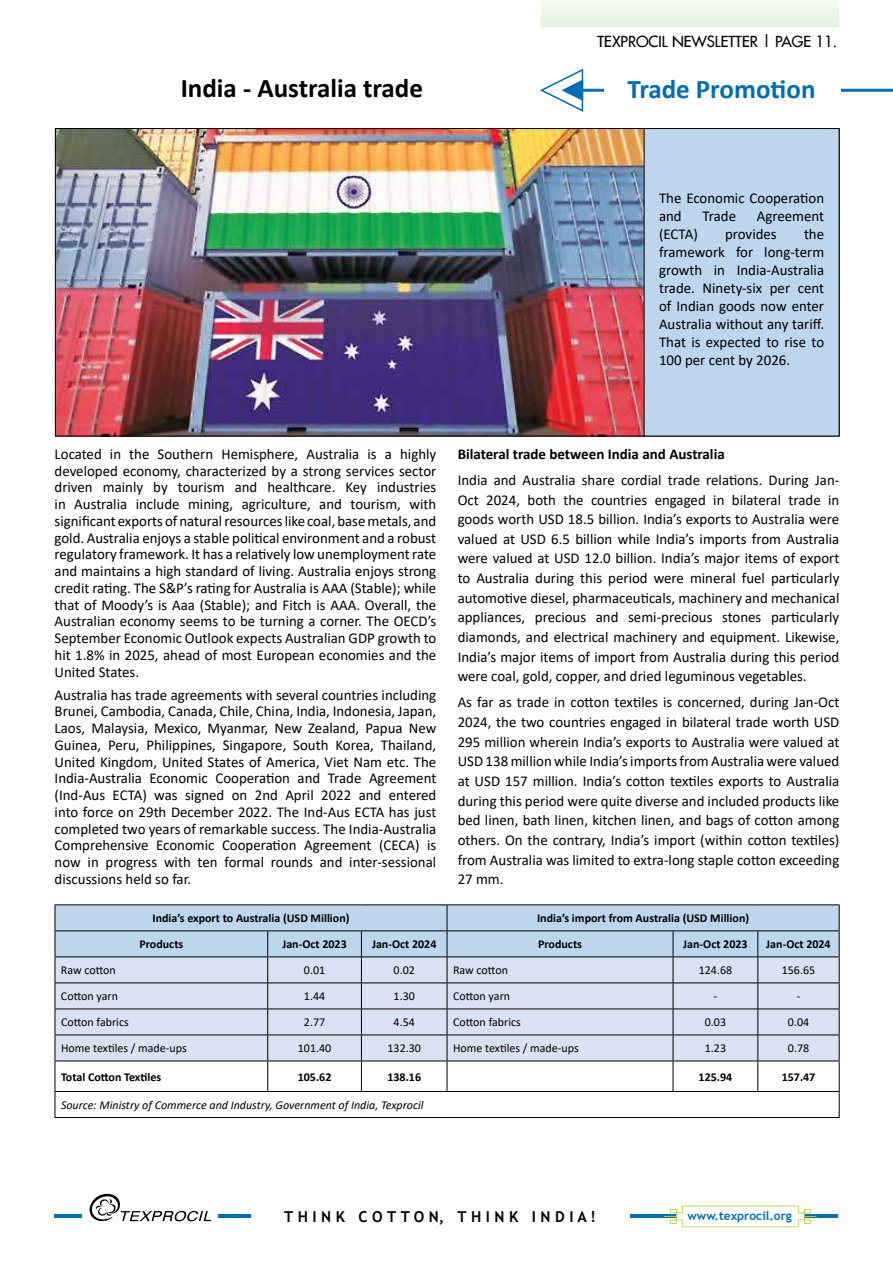
<style>
.page{position:relative;width:893px;height:1262px;background:#fff}
.page>*{position:absolute;margin:0;border:0;box-sizing:border-box;transform-origin:0 0}
.t1{font:700 27px "Calibri";color:#000}
.t2{font:700 27px "Calibri";color:#016eb1}
.t3{font:15px/16.8px "Calibri";color:#000;text-align:justify}
.t4{font:700 15px "Calibri";color:#000}
.t5{font:15px "Futura 2";color:#000}
.t6{font:700 15px "Trebuchet MS";color:#000101}
.t7{font:700 12px "Calibri";color:#000}
.t8{font:12px "Calibri";color:#000}
.t9{font:italic 12px "Calibri";color:#000}
.t10{font:700 12px "Trebuchet MS";color:#016eb1}
</style>
<div class="page">
<div style="left:541px;top:0;width:297px;height:26px;background:#edf6e8"></div>
<hr style="left:55px;top:1214px;width:783px;height:3px;background:#016eb1">
<svg style="left:664px;top:1205px;width:151px;height:22px"></svg>
<div style="left:251px;top:1202px;width:378px;height:27px;background:#fff"></div>
<div style="left:83px;top:1191px;width:135px;height:32px;background:#fff"></div>
<svg style="left:89px;top:1193px;width:122px;height:29px"></svg>
<hr style="left:562px;top:89px;width:330px;height:3px;background:#016eb1">
<svg style="left:540px;top:68px;width:43px;height:44px"></svg>
<div style="left:603px;top:72px;width:237px;height:34px;background:#fff"></div>
<img style="left:57px;top:130px;width:586px;height:304px">
<hr style="left:55px;top:1061px;width:1px;height:30px;background:#000">
<hr style="left:267px;top:1061px;width:1px;height:30px;background:#000">
<hr style="left:361px;top:1061px;width:1px;height:30px;background:#000">
<hr style="left:446px;top:1061px;width:1px;height:30px;background:#000">
<hr style="left:672px;top:1061px;width:1px;height:30px;background:#000">
<hr style="left:757px;top:1061px;width:1px;height:30px;background:#000">
<hr style="left:838px;top:1061px;width:1px;height:30px;background:#000">
<hr style="left:55px;top:1091px;width:212px;height:1px;background:#000">
<svg style="left:55px;top:1092px;width:1px;height:25px"></svg>
<hr style="left:267px;top:1091px;width:94px;height:1px;background:#000">
<hr style="left:361px;top:1091px;width:86px;height:1px;background:#000">
<hr style="left:447px;top:1091px;width:225px;height:1px;background:#000">
<hr style="left:672px;top:1091px;width:85px;height:1px;background:#000">
<hr style="left:757px;top:1091px;width:82px;height:1px;background:#000">
<svg style="left:838px;top:1092px;width:1px;height:25px"></svg>
<hr style="left:55px;top:1117px;width:212px;height:1px;background:#000">
<hr style="left:267px;top:1117px;width:94px;height:1px;background:#000">
<hr style="left:361px;top:1117px;width:86px;height:1px;background:#000">
<hr style="left:447px;top:1117px;width:225px;height:1px;background:#000">
<hr style="left:672px;top:1117px;width:85px;height:1px;background:#000">
<hr style="left:757px;top:1117px;width:82px;height:1px;background:#000">
<svg style="left:55px;top:904px;width:784px;height:156px;background:#c8d6e9"></svg>
<hr style="left:55px;top:982px;width:212px;height:1px;background:#000">
<hr style="left:267px;top:982px;width:94px;height:1px;background:#000">
<hr style="left:361px;top:982px;width:86px;height:1px;background:#000">
<hr style="left:447px;top:982px;width:225px;height:1px;background:#000">
<hr style="left:672px;top:982px;width:85px;height:1px;background:#000">
<hr style="left:757px;top:982px;width:82px;height:1px;background:#000">
<hr style="left:55px;top:1008px;width:212px;height:1px;background:#000">
<hr style="left:267px;top:1008px;width:94px;height:1px;background:#000">
<hr style="left:361px;top:1008px;width:86px;height:1px;background:#000">
<hr style="left:447px;top:1008px;width:225px;height:1px;background:#000">
<hr style="left:672px;top:1008px;width:85px;height:1px;background:#000">
<hr style="left:757px;top:1008px;width:82px;height:1px;background:#000">
<hr style="left:55px;top:1034px;width:212px;height:1px;background:#000">
<hr style="left:267px;top:1034px;width:94px;height:1px;background:#000">
<hr style="left:361px;top:1034px;width:86px;height:1px;background:#000">
<hr style="left:447px;top:1034px;width:225px;height:1px;background:#000">
<hr style="left:672px;top:1034px;width:85px;height:1px;background:#000">
<hr style="left:757px;top:1034px;width:82px;height:1px;background:#000">
<hr style="left:55px;top:1060px;width:212px;height:1px;background:#000">
<hr style="left:267px;top:1060px;width:94px;height:1px;background:#000">
<hr style="left:361px;top:1060px;width:86px;height:1px;background:#000">
<hr style="left:447px;top:1060px;width:225px;height:1px;background:#000">
<hr style="left:672px;top:1060px;width:85px;height:1px;background:#000">
<hr style="left:757px;top:1060px;width:82px;height:1px;background:#000">
<div style="left:643px;top:128px;width:195px;height:308px;background:#bdd6ee"></div>
<p class="t5" style="left:597px;top:32px;width:241px">TEXPROCIL NEWSLETTER | PAGE 11.</p>
<h1 class="t1" style="left:180px;top:69px;width:244px">India - Australia trade</h1>
<h1 class="t2" style="left:627px;top:70px;width:189px">Trade Promotion</h1>
<p class="t3" style="left:658px;top:189px;width:166px;line-height:18px">The Economic Cooperation and</p>
<p class="t3" style="left:702px;top:207px;width:35px">Trade</p>
<p class="t3" style="left:756px;top:207px;width:69px">Agreement</p>
<p class="t3" style="left:658px;top:225px;width:40px">(ECTA)</p>
<p class="t3" style="left:724px;top:225px;width:53px">provides</p>
<p class="t3" style="left:658px;top:225px;width:166px;line-height:18px;text-indent:145px">the framework for long-term growth in India-Australia trade. Ninety-six per cent of Indian goods now enter Australia without any tariff.<br>That is expected to rise to 100 per cent by 2026.</p>
<p class="t3" style="left:55px;top:445px;width:383px">Located in the Southern Hemisphere, Australia is a highly developed economy, characterized by a strong services sector driven mainly by tourism and healthcare. Key industries in Australia include mining, agriculture, and tourism, with significant exports of natural resources like coal, base metals, and gold. Australia enjoys a stable political environment and a robust regulatory framework. It has a relatively low unemployment rate and maintains a high standard of living. Australia enjoys strong credit rating. The S&amp;P’s rating for Australia is AAA (Stable); while that of Moody’s is Aaa (Stable); and Fitch is AAA. Overall, the Australian economy seems to be turning a corner. The OECD’s September Economic Outlook expects Australian GDP growth to hit 1.8% in 2025, ahead of most European economies and the United States.</p>
<p class="t3" style="left:55px;top:686px;width:383px">Australia has trade agreements with several countries including Brunei, Cambodia, Canada, Chile, China, India, Indonesia, Japan, Laos, Malaysia, Mexico, Myanmar, New Zealand, Papua New Guinea, Peru, Philippines, Singapore, South Korea, Thailand, United Kingdom, United States of America, Viet Nam etc. The India-Australia Economic Cooperation and Trade Agreement (Ind-Aus ECTA) was signed on 2nd April 2022 and entered into force on 29th December 2022. The Ind-Aus ECTA has just completed two years of remarkable success. The India-Australia Comprehensive Economic Cooperation Agreement (CECA) is now in progress with ten formal rounds and inter-sessional discussions held so far.</p>
<p class="t4" style="left:457px;top:443px;width:268px">Bilateral trade between India and Australia</p>
<p class="t3" style="left:457px;top:470px;width:383px;line-height:19.6px">India and Australia share cordial trade relations. During Jan-Oct 2024, both the countries engaged in bilateral trade in goods worth USD 18.5 billion. India’s exports to Australia were valued at USD 6.5 billion while India’s imports from Australia were valued at USD 12.0 billion. India’s major items of export to Australia during this period were mineral fuel particularly automotive diesel, pharmaceuticals, machinery and mechanical appliances, precious and semi-precious stones particularly diamonds, and electrical machinery and equipment. Likewise, India’s major items of import from Australia during this period were coal, gold, copper, and dried leguminous vegetables.</p>
<p class="t3" style="left:457px;top:692px;width:383px;line-height:19.6px">As far as trade in cotton textiles is concerned, during Jan-Oct 2024, the two countries engaged in bilateral trade worth USD 295 million wherein India’s exports to Australia were valued at USD 138 million while India’s imports from Australia were valued at USD 157 million. India’s cotton textiles exports to Australia during this period were quite diverse and included products like bed linen, bath linen, kitchen linen, and bags of cotton among others. On the contrary, India’s import (within cotton textiles) from Australia was limited to extra-long staple cotton exceeding 27 mm.</p>
<p class="t7" style="left:152px;top:910px;width:198px">India’s export to Australia (USD Million)</p>
<p class="t7" style="left:537px;top:910px;width:213px">India’s import from Australia (USD Million)</p>
<p class="t7" style="left:139px;top:936px;width:45px">Products</p>
<p class="t7" style="left:282px;top:936px;width:66px">Jan-Oct 2023</p>
<p class="t7" style="left:372px;top:936px;width:66px">Jan-Oct 2024</p>
<p class="t7" style="left:538px;top:936px;width:45px">Products</p>
<p class="t7" style="left:683px;top:936px;width:66px">Jan-Oct 2023</p>
<p class="t7" style="left:766px;top:936px;width:66px">Jan-Oct 2024</p>
<p class="t8" style="left:61px;top:962px;width:56px">Raw cotton</p>
<p class="t8" style="left:304px;top:962px;width:23px">0.01</p>
<p class="t8" style="left:393px;top:962px;width:23px">0.02</p>
<p class="t8" style="left:453px;top:962px;width:56px">Raw cotton</p>
<p class="t8" style="left:698px;top:962px;width:35px">124.68</p>
<p class="t8" style="left:781px;top:962px;width:35px">156.65</p>
<p class="t8" style="left:61px;top:988px;width:59px">Cotton yarn</p>
<p class="t8" style="left:304px;top:988px;width:23px">1.44</p>
<p class="t8" style="left:393px;top:988px;width:23px">1.30</p>
<p class="t8" style="left:453px;top:988px;width:59px">Cotton yarn</p>
<p class="t8" style="left:713px;top:988px;width:5px">-</p>
<p class="t8" style="left:796px;top:988px;width:5px">-</p>
<p class="t8" style="left:61px;top:1014px;width:69px">Cotton fabrics</p>
<p class="t8" style="left:304px;top:1014px;width:23px">2.77</p>
<p class="t8" style="left:393px;top:1014px;width:23px">4.54</p>
<p class="t8" style="left:453px;top:1014px;width:69px">Cotton fabrics</p>
<p class="t8" style="left:704px;top:1014px;width:23px">0.03</p>
<p class="t8" style="left:787px;top:1014px;width:23px">0.04</p>
<p class="t8" style="left:61px;top:1040px;width:127px">Home textiles / made-ups</p>
<p class="t8" style="left:298px;top:1040px;width:35px">101.40</p>
<p class="t8" style="left:387px;top:1040px;width:35px">132.30</p>
<p class="t8" style="left:453px;top:1040px;width:127px">Home textiles / made-ups</p>
<p class="t8" style="left:704px;top:1040px;width:23px">1.23</p>
<p class="t8" style="left:787px;top:1040px;width:23px">0.78</p>
<p class="t7" style="left:61px;top:1068px;width:102px">Total Cotton Textiles</p>
<p class="t7" style="left:297px;top:1068px;width:35px">105.62</p>
<p class="t7" style="left:387px;top:1068px;width:35px">138.16</p>
<p class="t7" style="left:698px;top:1068px;width:35px">125.94</p>
<p class="t7" style="left:781px;top:1068px;width:35px">157.47</p>
<p class="t9" style="left:61px;top:1096px;width:364px">Source: Ministry of Commerce and Industry, Government of India, Texprocil</p>
<p class="t6" style="left:284px;top:1207px;width:313px">T H I N K C O T T O N, T H I N K I N D I A !</p>
<p class="t10" style="left:687px;top:1208px;width:106px">www.texprocil.org</p>
</div>
